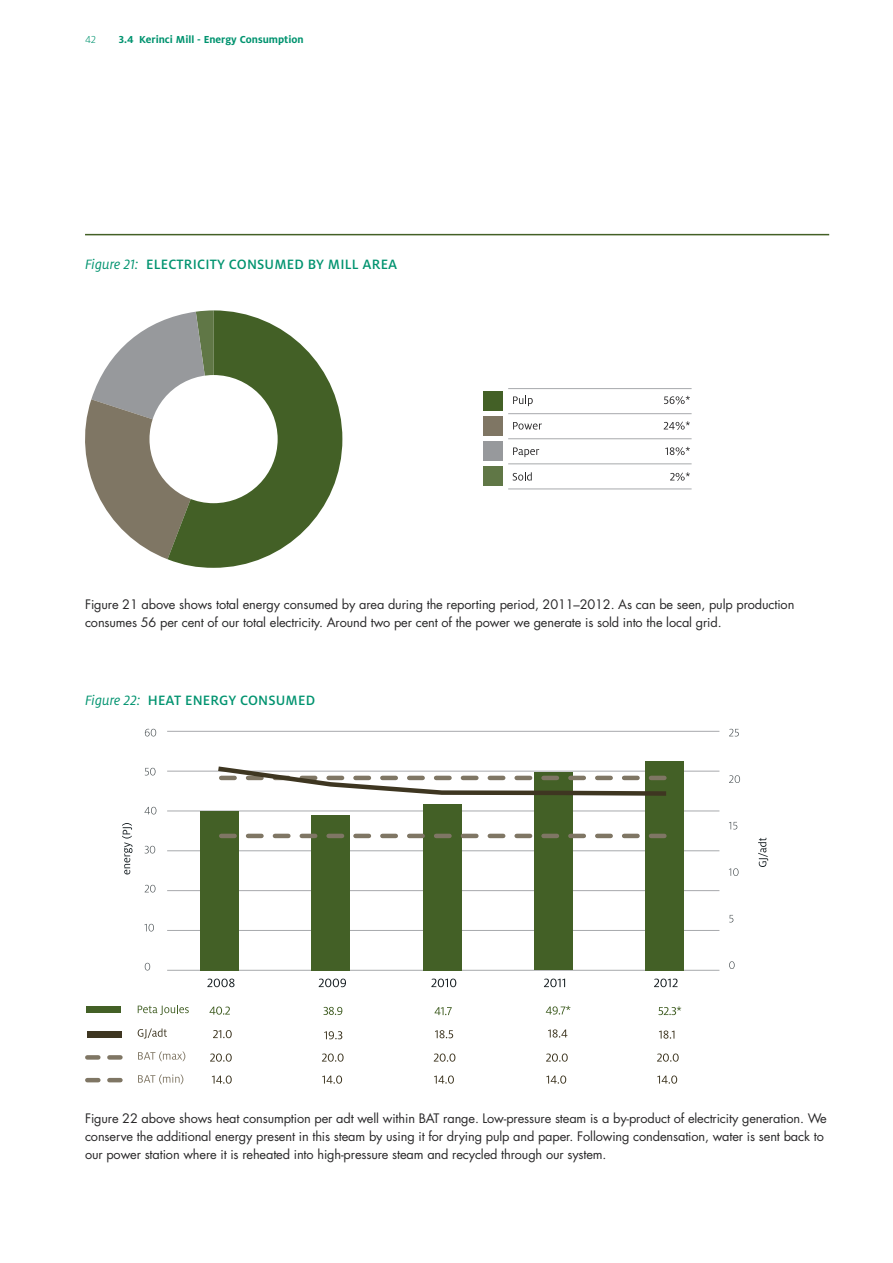
<style>
.page{position:relative;width:893px;height:1263px;background:#fff}
.page>*{position:absolute;margin:0;border:0;box-sizing:border-box;transform-origin:0 0}
.t1{font:500 15px "Milo Pro";letter-spacing:.01em;color:#00936f}
.t2{font:12.75px/18px "Futura";letter-spacing:-.01em;color:#292829}
.t3{font:700 11.25px "Milo Pro";color:#00936f}
.t4{font:300 11.25px "Milo Pro";color:#00936f}
.s1{font-weight:400;font-style:italic}
</style>
<div class="page">
<hr style="left:85px;top:234px;width:744px;height:1px;background:#436026">
<svg style="left:85px;top:310px;width:257px;height:258px"></svg>
<svg style="left:513px;top:396px;width:20px;height:10px"></svg>
<svg style="left:664px;top:396px;width:26px;height:8px"></svg>
<svg style="left:513px;top:422px;width:29px;height:8px"></svg>
<svg style="left:664px;top:421px;width:26px;height:9px"></svg>
<svg style="left:513px;top:447px;width:26px;height:10px"></svg>
<svg style="left:665px;top:447px;width:25px;height:8px"></svg>
<svg style="left:513px;top:472px;width:19px;height:9px"></svg>
<svg style="left:670px;top:472px;width:20px;height:9px"></svg>
<div style="left:483px;top:391px;width:19px;height:19px;background:#436026"></div>
<div style="left:483px;top:416px;width:19px;height:19px;background:#7f7664"></div>
<div style="left:483px;top:441px;width:19px;height:19px;background:#97999c"></div>
<div style="left:483px;top:466px;width:19px;height:19px;background:#607746"></div>
<div style="left:149px;top:375px;width:129px;height:128px;background:#fff;border-radius:50%"></div>
<hr style="left:508px;top:413px;width:184px;height:1px;background:#a7a9ac">
<hr style="left:508px;top:388px;width:184px;height:1px;background:#a7a9ac">
<hr style="left:508px;top:438px;width:184px;height:1px;background:#a7a9ac">
<hr style="left:508px;top:464px;width:184px;height:1px;background:#a7a9ac">
<hr style="left:508px;top:489px;width:184px;height:1px;background:#a7a9ac">
<hr style="left:167px;top:731px;width:552px;height:1px;background:#a7a9ac">
<hr style="left:167px;top:771px;width:552px;height:1px;background:#a7a9ac">
<hr style="left:167px;top:811px;width:552px;height:1px;background:#a7a9ac">
<hr style="left:167px;top:850px;width:552px;height:1px;background:#a7a9ac">
<hr style="left:167px;top:890px;width:552px;height:1px;background:#a7a9ac">
<hr style="left:167px;top:930px;width:552px;height:1px;background:#a7a9ac">
<hr style="left:167px;top:970px;width:552px;height:1px;background:#a7a9ac">
<div style="left:645px;top:761px;width:38px;height:209px;background:#436026"></div>
<div style="left:535px;top:772px;width:38px;height:198px;background:#436026"></div>
<div style="left:423px;top:804px;width:38px;height:166px;background:#436026"></div>
<div style="left:312px;top:815px;width:38px;height:155px;background:#436026"></div>
<div style="left:200px;top:811px;width:38px;height:159px;background:#436026"></div>
<svg style="left:145px;top:729px;width:11px;height:7px"></svg>
<svg style="left:145px;top:768px;width:11px;height:7px"></svg>
<svg style="left:144px;top:807px;width:12px;height:7px"></svg>
<svg style="left:145px;top:846px;width:10px;height:7px"></svg>
<svg style="left:145px;top:885px;width:10px;height:7px"></svg>
<svg style="left:144px;top:924px;width:10px;height:7px"></svg>
<svg style="left:145px;top:963px;width:5px;height:7px"></svg>
<svg style="left:729px;top:729px;width:10px;height:7px"></svg>
<svg style="left:729px;top:775px;width:11px;height:8px"></svg>
<svg style="left:729px;top:822px;width:8px;height:7px"></svg>
<svg style="left:729px;top:868px;width:10px;height:8px"></svg>
<svg style="left:729px;top:915px;width:4px;height:7px"></svg>
<svg style="left:729px;top:961px;width:6px;height:8px"></svg>
<svg style="left:138px;top:1051px;width:47px;height:10px"></svg>
<svg style="left:138px;top:1074px;width:45px;height:10px"></svg>
<div style="left:87px;top:1031px;width:34px;height:6px;background:#3e3621"></div>
<svg style="left:138px;top:1028px;width:29px;height:10px"></svg>
<div style="left:87px;top:1006px;width:34px;height:7px;background:#436026"></div>
<svg style="left:138px;top:1005px;width:51px;height:10px"></svg>
<svg style="left:122px;top:823px;width:10px;height:51px"></svg>
<svg style="left:758px;top:838px;width:10px;height:29px"></svg>
<svg style="left:207px;top:978px;width:27px;height:9px"></svg>
<svg style="left:319px;top:978px;width:27px;height:9px"></svg>
<svg style="left:431px;top:978px;width:25px;height:9px"></svg>
<svg style="left:209px;top:1006px;width:21px;height:9px"></svg>
<svg style="left:213px;top:1030px;width:19px;height:8px"></svg>
<svg style="left:210px;top:1053px;width:22px;height:9px"></svg>
<svg style="left:212px;top:1075px;width:20px;height:9px"></svg>
<svg style="left:322px;top:1053px;width:22px;height:9px"></svg>
<svg style="left:322px;top:1075px;width:20px;height:9px"></svg>
<svg style="left:434px;top:1053px;width:21px;height:9px"></svg>
<svg style="left:434px;top:1075px;width:20px;height:9px"></svg>
<svg style="left:546px;top:1053px;width:22px;height:9px"></svg>
<svg style="left:546px;top:1075px;width:20px;height:9px"></svg>
<svg style="left:657px;top:1053px;width:22px;height:9px"></svg>
<svg style="left:657px;top:1075px;width:20px;height:9px"></svg>
<svg style="left:324px;top:1007px;width:18px;height:8px"></svg>
<svg style="left:434px;top:1007px;width:18px;height:8px"></svg>
<svg style="left:435px;top:1030px;width:18px;height:8px"></svg>
<svg style="left:546px;top:1006px;width:24px;height:8px"></svg>
<svg style="left:659px;top:1006px;width:22px;height:9px"></svg>
<svg style="left:544px;top:978px;width:21px;height:9px"></svg>
<svg style="left:654px;top:978px;width:23px;height:9px"></svg>
<svg style="left:548px;top:1029px;width:19px;height:8px"></svg>
<svg style="left:659px;top:1030px;width:15px;height:9px"></svg>
<svg style="left:324px;top:1031px;width:18px;height:8px"></svg>
<svg style="left:221px;top:834px;width:443px;height:4px"></svg>
<svg style="left:213px;top:766px;width:454px;height:32px"></svg>
<svg style="left:87px;top:1078px;width:33px;height:4px"></svg>
<svg style="left:87px;top:1055px;width:33px;height:5px"></svg>
<p class="t4" style="left:85px;top:33px;width:12px">42</p>
<p class="t3" style="left:119px;top:33px;width:186px">3.4 Kerinci Mill - Energy Consumption</p>
<p class="t1" style="left:85px;top:256px;width:252px"><span class="s1">Figure 21:</span> ELECTRI CITY CONSUMED BY MILL</p>
<p class="t1" style="left:363px;top:256px;width:34px">AREA</p>
<p class="t2" style="left:85px;top:596px;width:711px">Figure 21 above shows total energy consumed by area during the reporting period, 2011–2012. As can be seen, pulp production consumes 56 per cent of our total electricity. Around two per cent of the power we generate is sold into the local grid.</p>
<p class="t1" style="left:85px;top:692px;width:232px"><span class="s1">Figure 22:</span> H EAT ENERGY CONSUMED</p>
<p class="t2" style="left:85px;top:1110px;width:743px">Figure 22 above shows heat consumption per adt well within BAT range. Low-pressure steam is a by-product of electricity generation. We conserve the additional energy present in this steam by using it for drying pulp and paper. Following condensation, water is sent back to our power station where it is reheated into high-pressure steam and recycled through our system.</p>
</div>
